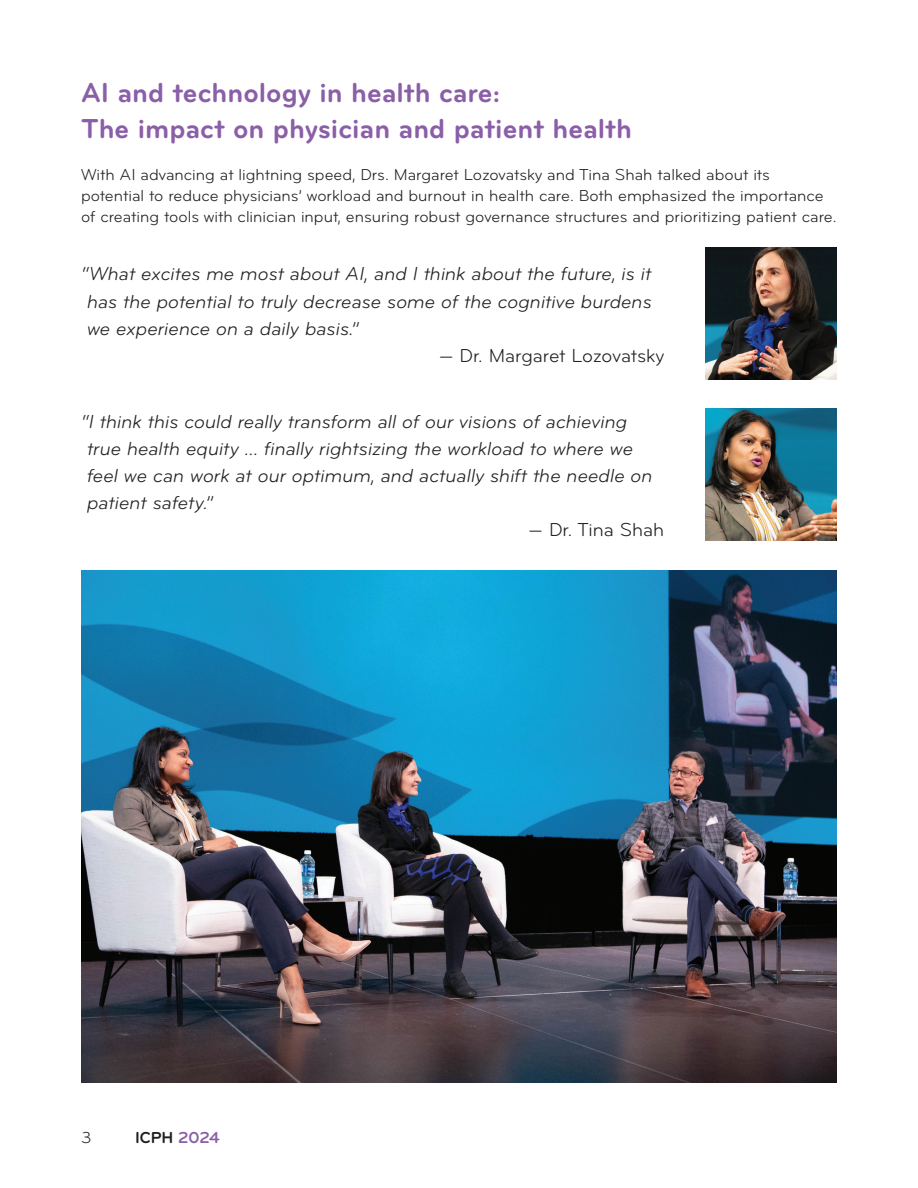
<style>
.page{position:relative;width:918px;height:1188px;background:#fff}
.page>*{position:absolute;margin:0;border:0;box-sizing:border-box;transform-origin:0 0}
.t1{font:700 28.5px/36px "Bryant";color:#8b5fa8}
.t2{font:italic 19.5px/27px "Bryant";color:#231f20}
.t3{font:19.5px "Bryant";color:#231f20}
.t4{font:16.5px/21px "Bryant";color:#231f20}
.t5{font:700 16.5px "Bryant";color:#231f20}
.s1{color:#8b5fa8}
</style>
<div class="page">
<img style="left:705px;top:409px;width:132px;height:131px">
<img style="left:705px;top:248px;width:132px;height:132px">
<img style="left:81px;top:571px;width:756px;height:512px">
<h1 class="t1" style="left:81px;top:75px;width:553px">AI and technology in health care:<br>The impact on physician and patient health</h1>
<p class="t4" style="left:81px;top:164px;width:757px">With AI advancing at lightning speed, Drs. Margaret Lozovatsky and Tina Shah talked about its potential to reduce physicians’ workload and burnout in health care. Both emphasized the importance of creating tools with clinician input, ensuring robust governance structures and prioritizing patient care.</p>
<p class="t2" style="left:87px;top:261px;width:566px;text-align:justify;text-indent:-6px">“What excites me most about AI, and I think about the future, is it has the potential to truly decrease some of the cognitive burdens we experience on a daily basis.”</p>
<p class="t3" style="left:439px;top:343px;width:227px">— Dr. Margaret Lozovatsky</p>
<p class="t2" style="left:87px;top:408px;width:567px;text-indent:-6px">“I think this could really transform all of our visions of achieving true health equity … finally rightsizing the workload to where we feel we can work at our optimum, and actually shift the needle on patient safety.”</p>
<p class="t3" style="left:528px;top:518px;width:137px">— Dr. Tina Shah</p>
<p class="t4" style="left:81px;top:1128px;width:12px">3</p>
<p class="t5" style="left:135px;top:1128px;width:86px">ICPH <span class="s1">2024</span></p>
</div>
